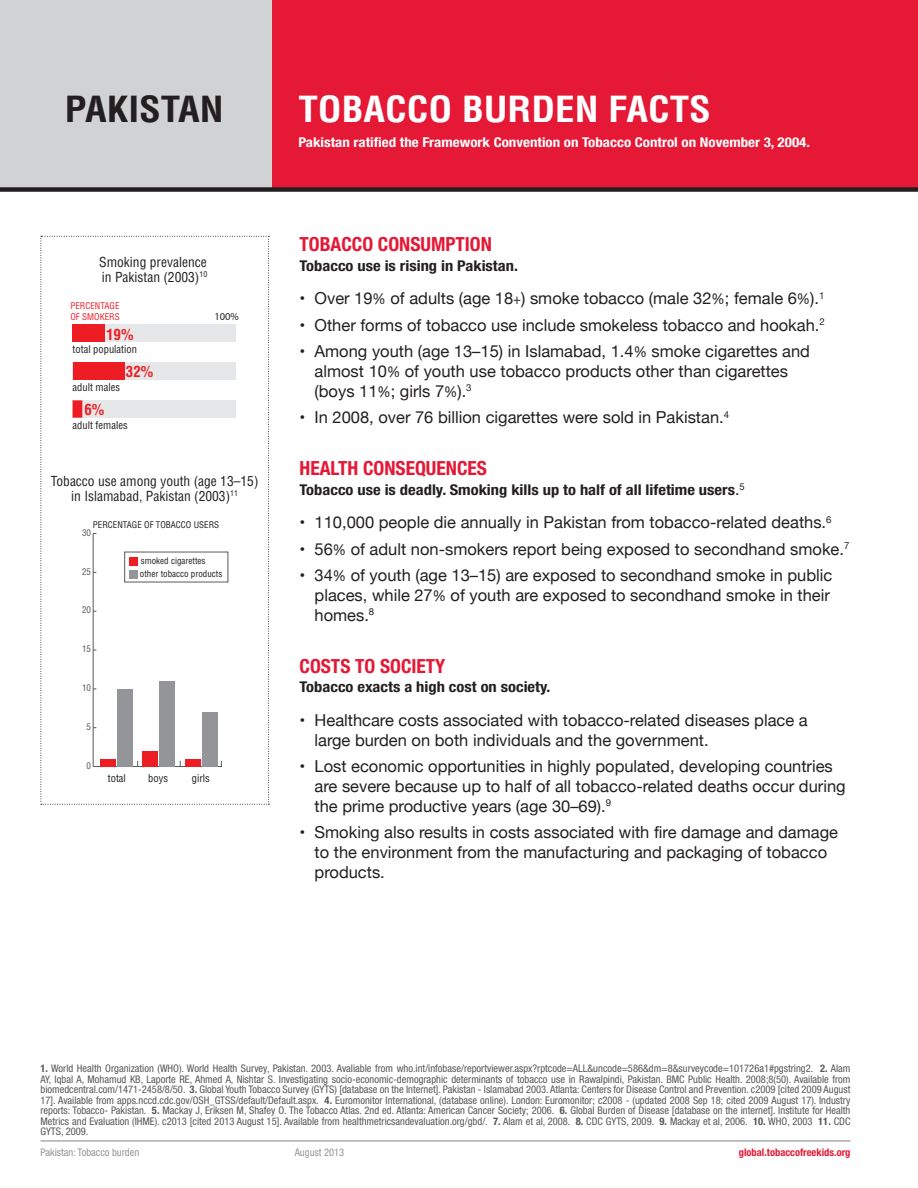
<style>
.page{position:relative;width:918px;height:1188px;background:#fff}
.page>*{position:absolute;margin:0;border:0;box-sizing:border-box;transform-origin:0 0}
.main_h{font:700 condensed 35.1px "Helvetica";color:#fff;scale:1.11 1}
.country_name{font:700 condensed 35.1px "Helvetica";color:#231f20;scale:1.11 1}
.t1{font:700 condensed 19.5px "Helvetica Neue";color:#e51836}
.t2{font:16.5px/19.8px "Helvetica Neue";color:#231f20}
.t3{font:700 condensed 15px "Helvetica";color:#ee1d23}
.h2_2010{font:700 condensed 14.85px "Helvetica Neue";color:#231f20;scale:1.11 1}
.t4{font:condensed 13.5px/15px "Helvetica";color:#231f20}
.main_h_tagline{font:700 condensed 13.5px "Helvetica Neue";color:#fff;scale:1.11 1}
.notes_2010{font:condensed 10.5px/10.5px "Helvetica Neue";color:#57585a;text-align:justify}
.t5{font:condensed 10.5px "Helvetica";color:#231f20}
.t6{font:condensed 10.5px "Helvetica Neue";color:#939598}
.t7{font:700 condensed 10.5px "Helvetica Neue";color:#e51836}
.t8{font:10.5px "Myriad Pro";color:#231f20}
.t9{font:condensed 9px/12.8px "Helvetica";color:#231f20}
.t10{font:condensed 9px/10.8px "Helvetica";color:#ee1d23}
.t11{font:condensed 9px "Helvetica";color:#57585a}
.s1{font-size:14.85px}
.s2{font-weight:400;font-stretch:normal;font-size:16.2px}
.s3{font-weight:700}
</style>
<div class="page">
<hr style="left:40px;top:1141px;width:810px;height:1px;background:#808285">
<div style="left:271px;top:1px;width:646px;height:188px;background:#e51836"></div>
<div style="left:0;top:0;width:271px;height:189px;background:#d1d2d4"></div>
<svg style="left:40px;top:236px;width:229px;height:569px"></svg>
<div style="left:0;top:187px;width:918px;height:5px;background:#231f20"></div>
<p class="country_name" style="left:65px;top:88px;width:145px">PAKISTAN</p>
<p class="t4" style="left:99px;top:254px;width:110px">Smoking prevalence in Pakistan (2003)<sup>10</sup></p>
<p class="t10" style="left:70px;top:300px;width:51px">PERCENTAGE<br>OF SMOKERS</p>
<p class="t8" style="left:214px;top:310px;width:26px">100%</p>
<p class="t5" style="left:73px;top:343px;width:66px">total population</p>
<p class="t3" style="left:106px;top:326px;width:29px">19%</p>
<p class="t3" style="left:126px;top:363px;width:29px">32%</p>
<p class="t5" style="left:73px;top:381px;width:49px">adult males</p>
<p class="t3" style="left:84px;top:401px;width:21px">6%</p>
<p class="t5" style="left:73px;top:418px;width:57px">adult females</p>
<p class="t4" style="left:51px;top:473px;width:209px;text-align:center">Tobacco use among youth (age 13–15) in Islamabad, Pakistan (2003)<sup>11</sup></p>
<p class="t9" style="left:93px;top:518px;width:128px">PERCENTAGE OF TOBACCO USERS</p>
<p class="t11" style="left:82px;top:527px;width:10px">30</p>
<p class="t11" style="left:82px;top:566px;width:10px">25</p>
<p class="t11" style="left:82px;top:605px;width:10px">20</p>
<p class="t11" style="left:82px;top:643px;width:10px">15</p>
<p class="t11" style="left:82px;top:682px;width:10px">10</p>
<p class="t11" style="left:87px;top:721px;width:6px">5</p>
<p class="t11" style="left:87px;top:760px;width:6px">0</p>
<p class="t9" style="left:140px;top:554px;width:84px">smoked cigarettes other tobacco products</p>
<p class="t5" style="left:108px;top:771px;width:20px">total</p>
<p class="t5" style="left:148px;top:771px;width:21px">boys</p>
<p class="t5" style="left:192px;top:771px;width:20px">girls</p>
<p class="main_h" style="left:298px;top:88px;width:373px">TOBACCO BURDEN FACTS</p>
<p class="main_h_tagline" style="left:298px;top:134px;width:462px">Pakistan ratified the Framework Convention on Tobacco Control on November 3, 2004.</p>
<p class="t1" style="left:300px;top:232px;width:194px">TOBACCO CONSUMPTION</p>
<p class="h2_2010" style="left:300px;top:257px;width:198px">Tobacco use is rising in Pakistan.</p>
<p class="t2" style="left:300px;top:289px;width:526px">• Over 19<span class="s1">%</span> of adults (age 18<span class="s1">+</span>) smoke tobacco (male 32<span class="s1">%</span>; female 6<span class="s1">%</span>).<sup>1</sup></p>
<p class="t2" style="left:300px;top:316px;width:527px">• Other forms of tobacco use include smokeless tobacco and hookah.<sup>2</sup></p>
<p class="t2" style="left:315px;top:342px;width:497px;text-indent:-15px">• Among youth (age 13–15) in Islamabad, 1.4<span class="s1">%</span> smoke cigarettes and almost 10<span class="s1">%</span> of youth use tobacco products other than cigarettes (boys 11<span class="s1">%</span>; girls 7<span class="s1">%</span>).<sup>3</sup></p>
<p class="t2" style="left:300px;top:409px;width:431px">• In 2008, over 76 billion cigarettes were sold in Pakistan.<sup>4</sup></p>
<p class="t1" style="left:300px;top:456px;width:189px">HEALTH CONSEQUENCES</p>
<p class="h2_2010" style="left:300px;top:481px;width:403px">Tobacco use is deadly. Smoking kills up to half of all lifetime users<span class="s2">.</span><sup>5</sup></p>
<p class="t2" style="left:300px;top:513px;width:534px">• 110,000 people die annually in Pakistan from tobacco-related deaths.<sup>6</sup></p>
<p class="t2" style="left:300px;top:540px;width:551px">• 56<span class="s1">%</span> of adult non-smokers report being exposed to secondhand smoke.<sup>7</sup></p>
<p class="t2" style="left:315px;top:566px;width:519px;text-indent:-15px">• 34<span class="s1">%</span> of youth (age 13–15) are exposed to secondhand smoke in public places, while 27<span class="s1">%</span> of youth are exposed to secondhand smoke in their homes.<sup>8</sup></p>
<p class="t1" style="left:300px;top:654px;width:147px">COSTS TO SOCIETY</p>
<p class="h2_2010" style="left:300px;top:678px;width:228px">Tobacco exacts a high cost on society.</p>
<p class="t2" style="left:315px;top:711px;width:495px;text-indent:-15px">• Healthcare costs associated with tobacco-related diseases place a large burden on both individuals and the government.</p>
<p class="t2" style="left:315px;top:757px;width:533px;text-indent:-15px">• Lost economic opportunities in highly populated, developing countries are severe because up to half of all tobacco-related deaths occur during the prime productive years (age 30–69).<sup>9</sup></p>
<p class="t2" style="left:315px;top:823px;width:525px;text-indent:-15px">• Smoking also results in costs associated with fire damage and damage to the environment from the manufacturing and packaging of tobacco products.</p>
<p class="notes_2010" style="left:40px;top:1063px;width:812px"><span class="s3">1.</span> World Health Organization (WHO). World Health Survey, Pakistan. 2003. Avaliable from who.int/infobase/reportviewer.aspx?rptcode=ALL&amp;uncode=586&amp;dm=8&amp;surveycode=101726a1#pgstring2. <span class="s3">2.</span> Alam AY, Iqbal A, Mohamud KB, Laporte RE, Ahmed A, Nishtar S. Investigating socio-economic-demographic determinants of tobacco use in Rawalpindi, Pakistan. BMC Public Health. 2008;8(50). Available from biomedcentral.com/1471-2458/8/50. <span class="s3">3.</span> Global Youth Tobacco Survey (GYTS) [database on the Internet]. Pakistan - Islamabad 2003. Atlanta: Centers for Disease Control and Prevention. c2009 [cited 2009 August 17]. Available from apps.nccd.cdc.gov/OSH_GTSS/default/Default.aspx. <span class="s3">4.</span> Euromonitor International, (database online). London: Euromonitor; c2008 - (updated 2008 Sep 18; cited 2009 August 17). Industry reports: Tobacco- Pakistan. <span class="s3">5.</span> Mackay J, Eriksen M, Shafey O. The Tobacco Atlas. 2nd ed. Atlanta: American Cancer Society; 2006. <span class="s3">6.</span> Global Burden of Disease [database on the internet]. Institute for Health Metrics and Evaluation (IHME). c2013 [cited 2013 August 15]. Available from healthmetricsandevaluation.org/gbd/. <span class="s3">7.</span> Alam et al, 2008. <span class="s3">8.</span> CDC GYTS, 2009. <span class="s3">9.</span> Mackay et al, 2006. <span class="s3">10.</span> WHO, 2003 <span class="s3">11.</span> CDC GYTS, 2009.</p>
<p class="t6" style="left:40px;top:1146px;width:100px">Pakistan: Tobacco burden</p>
<p class="t6" style="left:295px;top:1146px;width:51px">August 2013</p>
<p class="t7" style="left:739px;top:1146px;width:113px">global.tobaccofreekids.org</p>
</div>
